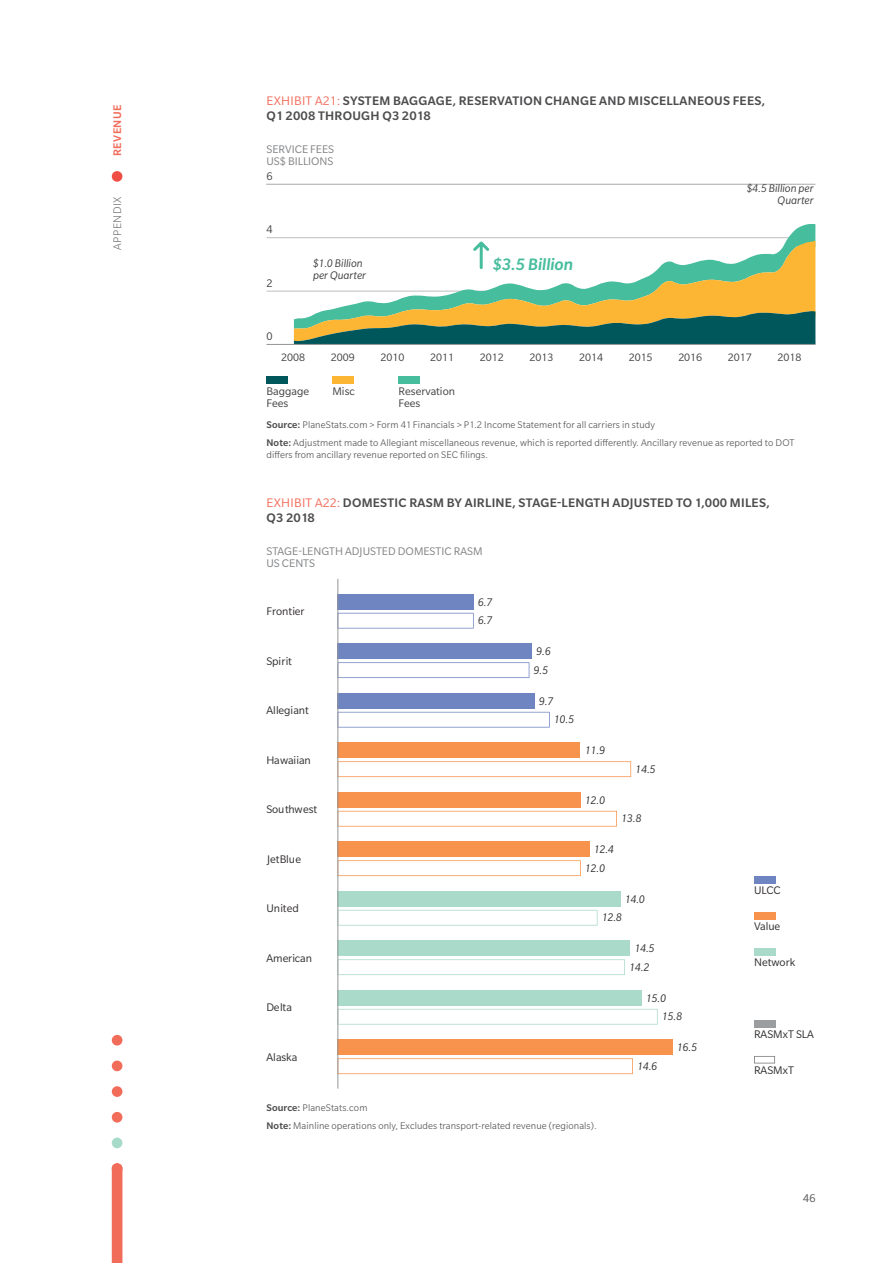
<style>
.page{position:relative;width:893px;height:1263px;background:#fff}
.page>*{position:absolute;margin:0;border:0;box-sizing:border-box;transform-origin:0 0}
.t1{font:italic 500 18px "Slate Pro";color:#46bd9d}
.t2{font:500 13.5px/15px "Slate Pro";letter-spacing:.02em;color:#4d4d4f}
.t3{font:12px "Slate Pro";letter-spacing:-.005em;color:#322e2e}
.t4{font:italic 12px/18.8px "Slate Pro";color:#322e2e}
.t5{font:12px/12px "Slate Pro";color:#808285}
.t6{font:italic 12px/12px "Slate Pro";color:#414042}
.t7{font:12px/12px "Slate Pro";color:#414042}
.t8{font:300 12px "Slate Pro";letter-spacing:.035em;color:#717275}
.t9{font:500 12px "Slate Pro";letter-spacing:.035em;color:#f26c5a}
.t10{font:11.7px "Slate Pro";color:#414042}
.t11{font:300 10.5px/17.5px "Slate Pro";letter-spacing:.01em;color:#4d4d4f}
.s1{font-weight:400;color:#f26c5a}
.s2{font-weight:500}
</style>
<div class="page">
<div style="left:398px;top:376px;width:21px;height:8px;background:#46bd9d"></div>
<hr style="left:266px;top:291px;width:549px;height:1px;background:#bcbec0">
<hr style="left:266px;top:237px;width:549px;height:1px;background:#bcbec0">
<hr style="left:266px;top:184px;width:549px;height:1px;background:#bcbec0">
<div style="left:266px;top:376px;width:21px;height:8px;background:#00575b"></div>
<div style="left:332px;top:376px;width:21px;height:8px;background:#fdb633"></div>
<svg style="left:294px;top:224px;width:521px;height:17px"></svg>
<svg style="left:294px;top:241px;width:521px;height:70px"></svg>
<svg style="left:294px;top:311px;width:521px;height:33px;background:#597c53"></svg>
<hr style="left:266px;top:344px;width:549px;height:1px;background:#939598">
<div style="left:337px;top:594px;width:137px;height:16px;background:#6f85c2"></div>
<svg style="left:338px;top:613px;width:136px;height:15px"></svg>
<div style="left:337px;top:643px;width:195px;height:16px;background:#6f85c2"></div>
<svg style="left:338px;top:662px;width:191px;height:16px"></svg>
<div style="left:337px;top:693px;width:198px;height:16px;background:#6f85c2"></div>
<svg style="left:338px;top:712px;width:212px;height:15px"></svg>
<div style="left:337px;top:742px;width:243px;height:16px;background:#f7934d"></div>
<svg style="left:338px;top:761px;width:293px;height:16px"></svg>
<div style="left:337px;top:792px;width:244px;height:16px;background:#f7934d"></div>
<svg style="left:338px;top:811px;width:279px;height:15px"></svg>
<div style="left:337px;top:841px;width:253px;height:16px;background:#f7934d"></div>
<svg style="left:338px;top:860px;width:243px;height:16px"></svg>
<div style="left:337px;top:891px;width:283px;height:16px;background:#a9daca"></div>
<svg style="left:338px;top:910px;width:259px;height:15px"></svg>
<div style="left:337px;top:940px;width:293px;height:16px;background:#a9daca"></div>
<svg style="left:338px;top:959px;width:287px;height:16px"></svg>
<div style="left:337px;top:990px;width:305px;height:16px;background:#a9daca"></div>
<svg style="left:338px;top:1009px;width:320px;height:15px"></svg>
<div style="left:337px;top:1039px;width:336px;height:16px;background:#f7934d"></div>
<svg style="left:338px;top:1058px;width:295px;height:16px"></svg>
<hr style="left:337px;top:579px;width:1px;height:509px;background:#939598">
<svg style="left:754px;top:1056px;width:21px;height:7px"></svg>
<div style="left:754px;top:1020px;width:21px;height:7px;background:#9c9d9f"></div>
<div style="left:754px;top:948px;width:21px;height:7px;background:#a9daca"></div>
<div style="left:754px;top:912px;width:21px;height:7px;background:#f7934d"></div>
<div style="left:754px;top:876px;width:21px;height:7px;background:#6f85c2"></div>
<div style="left:112px;top:171px;width:10px;height:11px;background:#f04e45;border-radius:50%"></div>
<div style="left:112px;top:1137px;width:10px;height:11px;background:#a8dac9;border-radius:50%"></div>
<div style="left:112px;top:1112px;width:10px;height:10px;background:#f26c5a;border-radius:50%"></div>
<div style="left:112px;top:1086px;width:10px;height:11px;background:#f26c5a;border-radius:50%"></div>
<div style="left:112px;top:1060px;width:10px;height:11px;background:#f26c5a;border-radius:50%"></div>
<div style="left:112px;top:1035px;width:10px;height:10px;background:#f26c5a;border-radius:50%"></div>
<svg style="left:112px;top:1163px;width:10px;height:100px"></svg>
<p class="t9" style="left:111px;top:156px;width:53px;rotate:-90deg">REVENUE</p>
<p class="t8" style="left:111px;top:250px;width:54px;rotate:-90deg">APPENDIX</p>
<p class="t2" style="left:267px;top:93px;width:500px"><span class="s1">Exhibit A21:</span> SYSTEM BAGGAGE, RESERVATION CHANGE AND MISCELLANEOUS FEES,<br>Q1 2008 THROUGH Q3 2018</p>
<p class="t5" style="left:266px;top:143px;width:69px">SERVICE FEES<br>US$ BILLIONS</p>
<p class="t7" style="left:266px;top:170px;width:8px">6</p>
<p class="t7" style="left:266px;top:223px;width:8px">4</p>
<p class="t7" style="left:266px;top:277px;width:8px">2</p>
<p class="t6" style="left:313px;top:258px;width:55px">$1.0 Billion per Quarter</p>
<h1 class="t1" style="left:493px;top:255px;width:82px">$3.5 Billion</h1>
<p class="t6" style="left:747px;top:183px;width:68px;text-align:right">$4.5 Billion per<br>Quarter</p>
<p class="t7" style="left:266px;top:330px;width:8px">0</p>
<p class="t10" style="left:281px;top:351px;width:25px">2008</p>
<p class="t10" style="left:331px;top:351px;width:25px">2009</p>
<p class="t10" style="left:380px;top:351px;width:25px">2010</p>
<p class="t10" style="left:430px;top:351px;width:25px">2011</p>
<p class="t10" style="left:480px;top:351px;width:25px">2012</p>
<p class="t10" style="left:529px;top:351px;width:25px">2013</p>
<p class="t10" style="left:579px;top:351px;width:25px">2014</p>
<p class="t10" style="left:629px;top:351px;width:25px">2015</p>
<p class="t10" style="left:678px;top:351px;width:25px">2016</p>
<p class="t10" style="left:728px;top:351px;width:25px">2017</p>
<p class="t10" style="left:778px;top:351px;width:25px">2018</p>
<p class="t7" style="left:266px;top:385px;width:44px">Baggage<br>Fees</p>
<p class="t7" style="left:332px;top:385px;width:24px">Misc</p>
<p class="t7" style="left:398px;top:385px;width:58px">Reservation<br>Fees</p>
<p class="t11" style="left:266px;top:416px;width:529px"><span class="s2">Source:</span> PlaneStats.com &gt; Form 41 Financials &gt; P1.2 Income Statement for all carriers in study<br><span class="s2">Note:</span> Adjustment made to Allegiant miscellaneous revenue, which is reported differently. Ancillary revenue as reported to DOT</p>
<p class="t11" style="left:266px;top:446px;width:223px">differs from ancillary revenue reported on SEC filings.</p>
<p class="t2" style="left:267px;top:495px;width:505px"><span class="s1">Exhibit A22:</span> DOMESTIC RASM BY AIRLINE, STAGE-LENGTH ADJUSTED TO 1,000 MILES,<br>Q3 2018</p>
<p class="t5" style="left:266px;top:545px;width:218px">STAGE-LENGTH ADJUSTED DOMESTIC RASM<br>US CENTS</p>
<p class="t4" style="left:478px;top:592px;width:16px">6.7<br>6.7</p>
<p class="t3" style="left:266px;top:605px;width:40px">Frontier</p>
<p class="t3" style="left:266px;top:655px;width:27px">Spirit</p>
<p class="t3" style="left:266px;top:704px;width:44px">Allegiant</p>
<p class="t3" style="left:266px;top:754px;width:46px">Hawaiian</p>
<p class="t3" style="left:266px;top:803px;width:52px">Southwest</p>
<p class="t3" style="left:267px;top:853px;width:36px">JetBlue</p>
<p class="t3" style="left:266px;top:902px;width:34px">United</p>
<p class="t3" style="left:266px;top:952px;width:47px">American</p>
<p class="t3" style="left:266px;top:1001px;width:27px">Delta</p>
<p class="t3" style="left:266px;top:1051px;width:32px">Alaska</p>
<p class="t4" style="left:534px;top:642px;width:18px">9.6<br>9.5</p>
<p class="t4" style="left:539px;top:691px;width:16px">9.7</p>
<p class="t4" style="left:554px;top:710px;width:21px">10.5</p>
<p class="t4" style="left:585px;top:741px;width:21px">11.9</p>
<p class="t4" style="left:585px;top:790px;width:21px">12.0</p>
<p class="t4" style="left:585px;top:840px;width:30px;text-indent:9px">12.4<br>12.0</p>
<p class="t4" style="left:636px;top:760px;width:21px">14.5</p>
<p class="t4" style="left:621px;top:809px;width:21px">13.8</p>
<p class="t4" style="left:625px;top:889px;width:21px">14.0</p>
<p class="t4" style="left:602px;top:908px;width:21px">12.8</p>
<p class="t4" style="left:629px;top:939px;width:27px;text-align:center">14.5<br>14.2</p>
<p class="t4" style="left:662px;top:988px;width:21px;text-indent:-16px">15.0<br>15.8</p>
<p class="t4" style="left:637px;top:1057px;width:21px">14.6</p>
<p class="t4" style="left:677px;top:1038px;width:21px">16.5</p>
<p class="t11" style="left:266px;top:1099px;width:332px"><span class="s2">Source:</span> PlaneStats.com<br><span class="s2">Note:</span> Mainline operations only, Excludes transport-related revenue (regionals).</p>
<p class="t3" style="left:754px;top:884px;width:28px">ULCC</p>
<p class="t3" style="left:754px;top:920px;width:28px">Value</p>
<p class="t3" style="left:754px;top:956px;width:43px">Network</p>
<p class="t3" style="left:754px;top:1028px;width:61px">RASMxT SLA</p>
<p class="t3" style="left:754px;top:1064px;width:41px">RASMxT</p>
<p class="t8" style="left:803px;top:1192px;width:14px">46</p>
</div>
